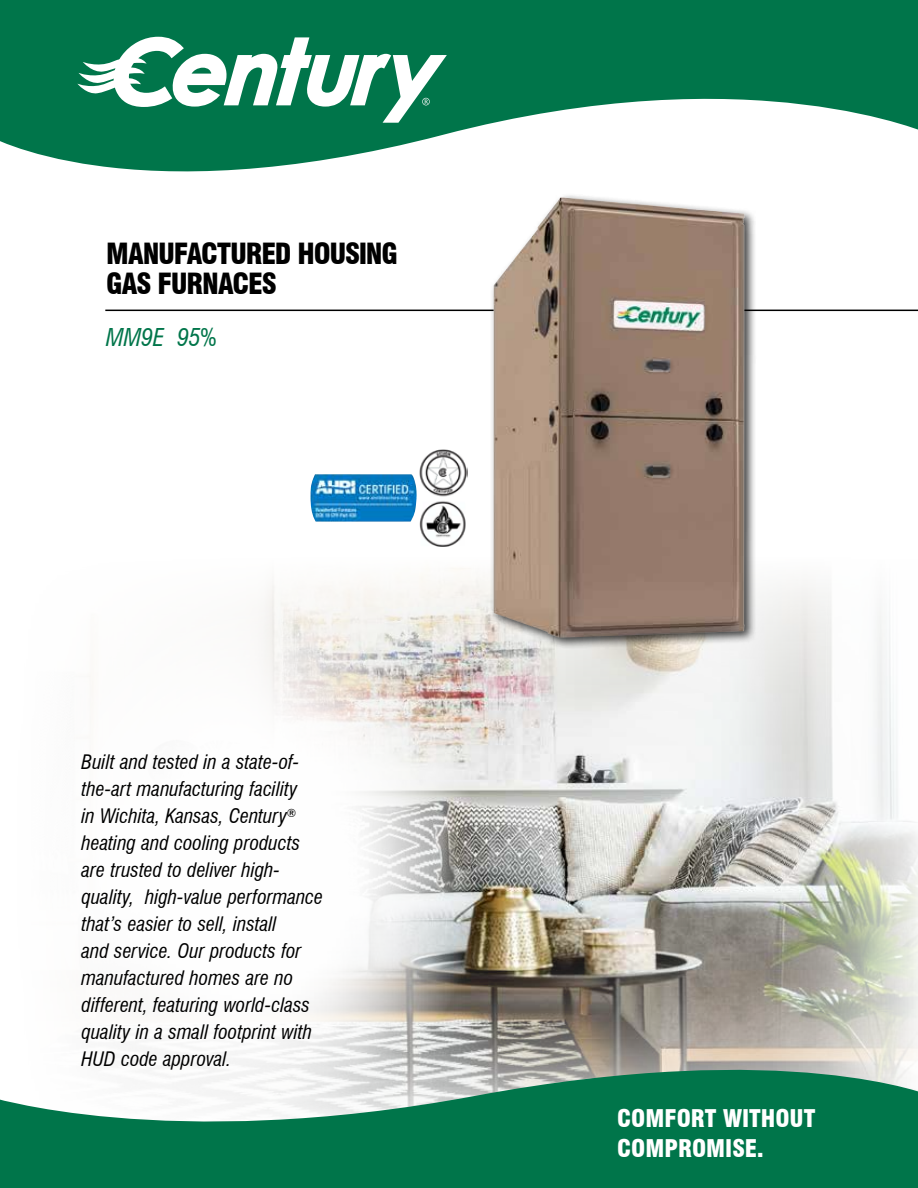
<style>
.page{position:relative;width:918px;height:1188px;background:#fff}
.page>*{position:absolute;margin:0;border:0;box-sizing:border-box;transform-origin:0 0}
.t1{font:900 condensed 28.5px/30px "Swiss 721 BT";letter-spacing:-.045em;color:#000}
.t2{font:italic condensed 24px "Swiss 721 BT";letter-spacing:-.01em;color:#00754a}
.t3{font:900 condensed 23.85px/30px "Swiss 721 BT";color:#fff}
.t4{font:italic condensed 19.5px/27px "Swiss 721 BT";color:#000}
</style>
<div class="page">
<img style="left:265px;top:568px;width:653px;height:469px">
<svg style="left:22px;top:603px;width:458px;height:539px"></svg>
<img style="left:310px;top:474px;width:107px;height:48px">
<img style="left:419px;top:449px;width:48px;height:98px">
<svg style="left:0;top:0;width:918px;height:172px;fill:#00754a"></svg>
<svg style="left:0;top:1037px;width:918px;height:151px;fill:#00754a"></svg>
<hr style="left:105px;top:310px;width:813px;height:1px;background:#000">
<svg style="left:77px;top:37px;width:370px;height:86px"></svg>
<div style="left:489px;top:193px;width:268px;height:457px;background:#000;opacity:.75"></div>
<img style="left:494px;top:197px;width:251px;height:441px">
<h1 class="t1" style="left:106px;top:238px;width:293px">MANUFACTURED HOUSING<br>GAS FURNACES</h1>
<p class="t2" style="left:106px;top:323px;width:112px">MM9E 95%</p>
<p class="t4" style="left:82px;top:749px;width:243px">Built and tested in a state-of&shy;the-art manufacturing facility<br>in Wichita, Kansas, Century<sup>® </sup>heating and cooling products are trusted to deliver high&shy;quality, high-value performance that’s easier to sell, install<br>and service. Our products for manufactured homes are no different, featuring world-class quality in a small footprint with<br>HUD code approval.</p>
<p class="t3" style="left:617px;top:1103px;width:200px">COMFORT WITHOUT<br>COMPROMISE.</p>
</div>
